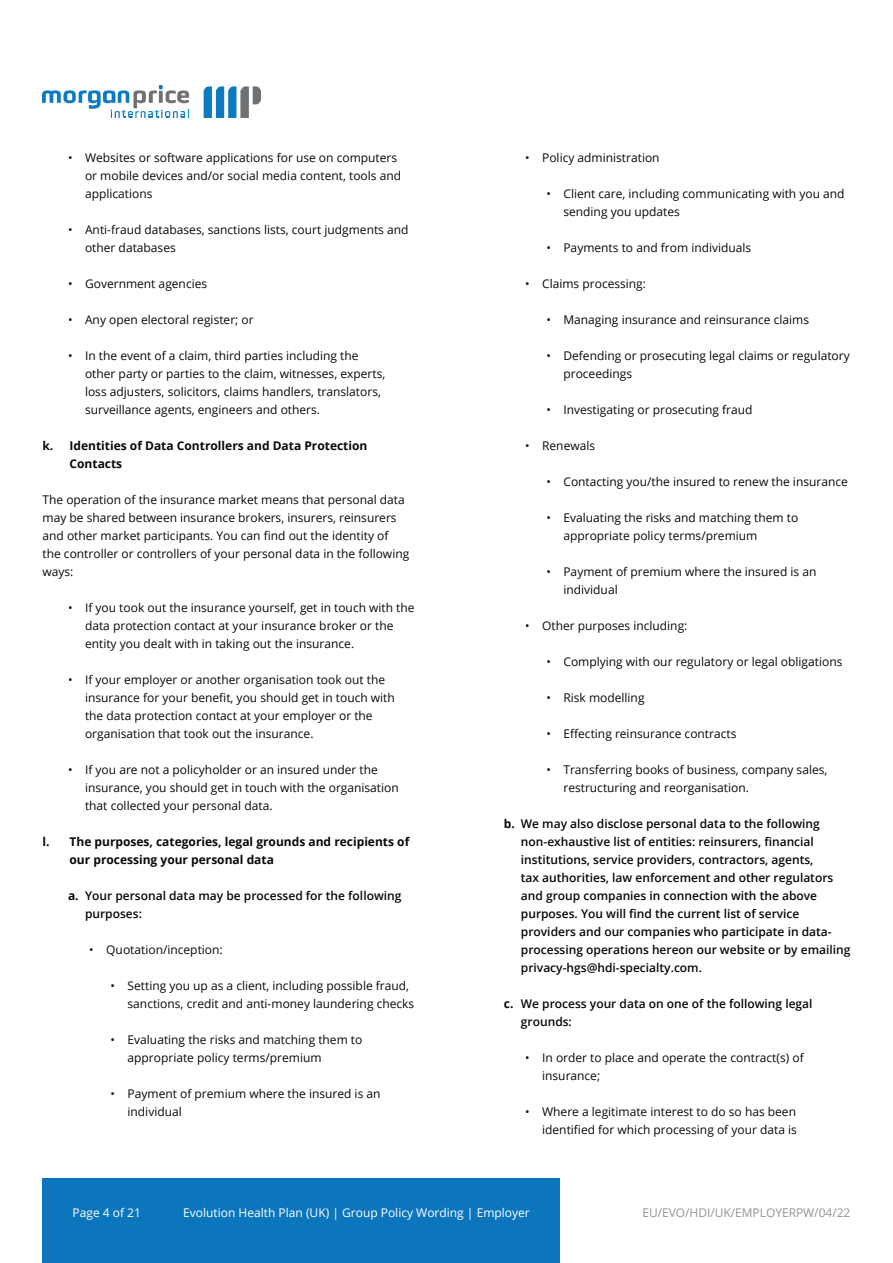
<style>
.page{position:relative;width:893px;height:1263px;background:#fff}
.page>*{position:absolute;margin:0;border:0;box-sizing:border-box;transform-origin:0 0}
.Main_text_body{font:12px/18px "Open Sans";color:#0c0806}
.t1{font:600 12px/18px "Open Sans";color:#0c0806}
.t2{font:700 12px/18px "Open Sans";color:#0c0806}
.t3{font:12px "Open Sans";color:#fff}
.t4{font:12px "Open Sans";letter-spacing:-.005em;color:#939598}
.s1{font-weight:700}
</style>
<div class="page">
<div style="left:43px;top:1178px;width:517px;height:85px;background:#0c76bd"></div>
<img style="left:43px;top:85px;width:218px;height:32px">
<p class="Main_text_body" style="left:85px;top:148px;width:318px;text-indent:-17px">• Websites or software applications for use on computers or mobile devices and/or social media content, tools and applications</p>
<p class="Main_text_body" style="left:85px;top:220px;width:325px;text-indent:-17px">• Anti-fraud databases, sanctions lists, court judgments and other databases</p>
<p class="Main_text_body" style="left:68px;top:274px;width:141px">• Government agencies</p>
<p class="Main_text_body" style="left:68px;top:310px;width:187px">• Any open electoral register; or</p>
<p class="Main_text_body" style="left:85px;top:346px;width:302px;text-indent:-17px">• In the event of a claim, third parties including the other party or parties to the claim, witnesses, experts, loss adjusters, solicitors, claims handlers, translators, surveillance agents, engineers and others.</p>
<p class="t2" style="left:70px;top:436px;width:299px;text-indent:-27px">k. Identities of Data Controllers and Data Protection<br>Contacts</p>
<p class="Main_text_body" style="left:43px;top:490px;width:368px">The operation of the insurance market means that personal data may be shared between insurance brokers, insurers, reinsurers and other market participants. You can find out the identity of the controller or controllers of your personal data in the following ways:</p>
<p class="Main_text_body" style="left:85px;top:598px;width:331px;text-indent:-17px">• If you took out the insurance yourself, get in touch with the data protection contact at your insurance broker or the entity you dealt with in taking out the insurance.</p>
<p class="Main_text_body" style="left:85px;top:670px;width:311px;text-indent:-17px">• If your employer or another organisation took out the insurance for your benefit, you should get in touch with the data protection contact at your employer or the organisation that took out the insurance.</p>
<p class="Main_text_body" style="left:85px;top:760px;width:315px;text-indent:-17px">• If you are not a policyholder or an insured under the insurance, you should get in touch with the organisation that collected your personal data.</p>
<p class="t2" style="left:70px;top:832px;width:341px;text-indent:-27px">l. The purposes, categories, legal grounds and recipients of our processing your personal data</p>
<p class="t1" style="left:85px;top:886px;width:318px;text-indent:-17px"><span class="s1">a.</span> Your personal data may be processed for the following purposes:</p>
<p class="Main_text_body" style="left:89px;top:940px;width:135px">• Quotation/inception:</p>
<p class="Main_text_body" style="left:128px;top:976px;width:288px;text-indent:-17px">• Setting you up as a client, including possible fraud, sanctions, credit and anti-money laundering checks</p>
<p class="Main_text_body" style="left:128px;top:1030px;width:236px;text-indent:-17px">• Evaluating the risks and matching them to appropriate policy terms/premium</p>
<p class="Main_text_body" style="left:128px;top:1084px;width:254px;text-indent:-17px">• Payment of premium where the insured is an individual</p>
<p class="Main_text_body" style="left:525px;top:148px;width:136px">• Policy administration</p>
<p class="Main_text_body" style="left:563px;top:184px;width:283px;text-indent:-17px">• Client care, including communicating with you and sending you updates</p>
<p class="Main_text_body" style="left:546px;top:238px;width:206px">• Payments to and from individuals</p>
<p class="Main_text_body" style="left:525px;top:274px;width:122px">• Claims processing:</p>
<p class="Main_text_body" style="left:546px;top:310px;width:264px">• Managing insurance and reinsurance claims</p>
<p class="Main_text_body" style="left:563px;top:346px;width:288px;text-indent:-17px">• Defending or prosecuting legal claims or regulatory proceedings</p>
<p class="Main_text_body" style="left:546px;top:400px;width:208px">• Investigating or prosecuting fraud</p>
<p class="Main_text_body" style="left:525px;top:436px;width:72px">• Renewals</p>
<p class="Main_text_body" style="left:546px;top:472px;width:303px">• Contacting you/the insured to renew the insurance</p>
<p class="Main_text_body" style="left:563px;top:508px;width:236px;text-indent:-17px">• Evaluating the risks and matching them to appropriate policy terms/premium</p>
<p class="Main_text_body" style="left:563px;top:562px;width:254px;text-indent:-17px">• Payment of premium where the insured is an individual</p>
<p class="Main_text_body" style="left:525px;top:616px;width:164px">• Other purposes including:</p>
<p class="Main_text_body" style="left:546px;top:652px;width:298px">• Complying with our regulatory or legal obligations</p>
<p class="Main_text_body" style="left:546px;top:688px;width:100px">• Risk modelling</p>
<p class="Main_text_body" style="left:546px;top:724px;width:192px">• Effecting reinsurance contracts</p>
<p class="Main_text_body" style="left:563px;top:760px;width:266px;text-indent:-17px">• Transferring books of business, company sales, restructuring and reorganisation.</p>
<p class="t1" style="left:521px;top:814px;width:331px;text-indent:-17px"><span class="s1">b.</span> We may also disclose personal data to the following non-exhaustive list of entities: reinsurers, financial institutions, service providers, contractors, agents,<br>tax authorities, law enforcement and other regulators and group companies in connection with the above purposes. You will find the current list of service providers and our companies who participate in data&shy;processing operations hereon our website or by emailing privacy-hgs@hdi-specialty.com.</p>
<p class="t1" style="left:521px;top:994px;width:293px;text-indent:-17px"><span class="s1">c.</span> We process your data on one of the following legal grounds:</p>
<p class="Main_text_body" style="left:542px;top:1048px;width:263px;text-indent:-17px">• In order to place and operate the contract(s) of insurance;</p>
<p class="Main_text_body" style="left:525px;top:1102px;width:273px;text-align:right">• Where a legitimate interest to do so has been identified for which processing of your data is</p>
<p class="t3" style="left:73px;top:1204px;width:70px">Page 4 of 21</p>
<p class="t3" style="left:183px;top:1204px;width:348px">Evolution Health Plan (UK) | Group Policy Wording | Employer</p>
<p class="t4" style="left:642px;top:1204px;width:209px">EU/EVO/HDI/UK/EMPLOYERPW/04/22</p>
</div>
